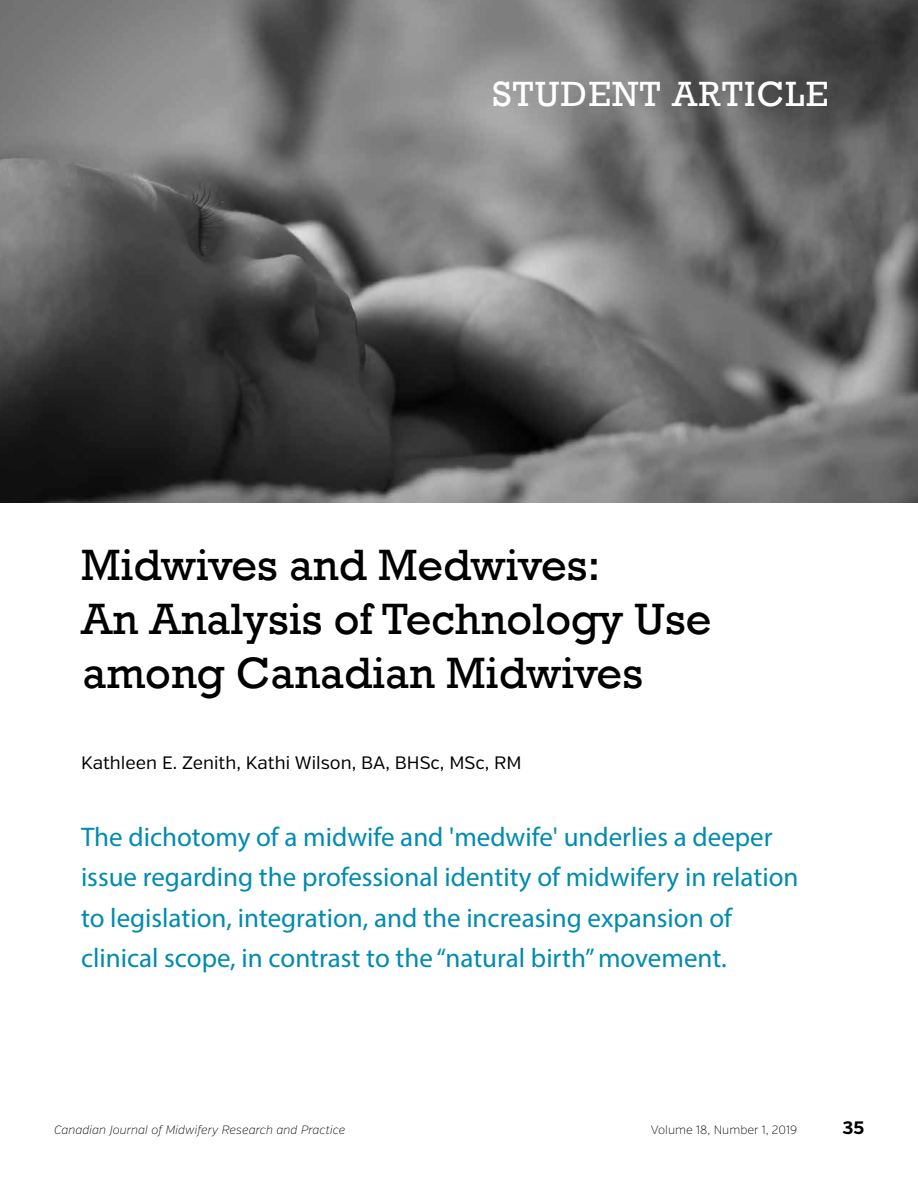
<style>
.page{position:relative;width:918px;height:1188px;background:#fff}
.page>*{position:absolute;margin:0;border:0;box-sizing:border-box;transform-origin:0 0}
.t1{font:45px/54px "Rockwell";color:#000}
.t2{font:36px "Rockwell";letter-spacing:.04em;color:#fff}
.t3{font:27px/40.5px "Myriad Pro";color:#008bb0}
.t4{font:18px "Verb";color:#000}
.t5{font:700 18px "Verb";color:#000}
.t6{font:italic 200 12px "Verb";color:#000}
.t7{font:200 12px "Verb";color:#000}
</style>
<div class="page">
<img style="left:0;top:0;width:918px;height:502px">
<h2 class="t2" style="left:492px;top:73px;width:337px">STUDENT ARTICLE</h2>
<h1 class="t1" style="left:81px;top:538px;width:632px">Midwives and Medwives:<br>An Analysis of Technology Use among Canadian Midwives</h1>
<p class="t4" style="left:81px;top:752px;width:442px">Kathleen E. Zenith, Kathi Wilson, BA, BHSc, MSc, RM</p>
<p class="t3" style="left:81px;top:816px;width:719px">The dichotomy of a midwife and 'medwife' underlies a deeper issue regarding the professional identity of midwifery in relation to legislation, integration, and the increasing expansion of clinical scope, in contrast to the “natural birth” movement.</p>
<p class="t6" style="left:54px;top:1123px;width:293px">Canadian Journal of Midwifery Research and Practice</p>
<p class="t7" style="left:651px;top:1123px;width:148px">Volume 18, Number 1, 2019</p>
<p class="t5" style="left:842px;top:1117px;width:23px">35</p>
</div>
